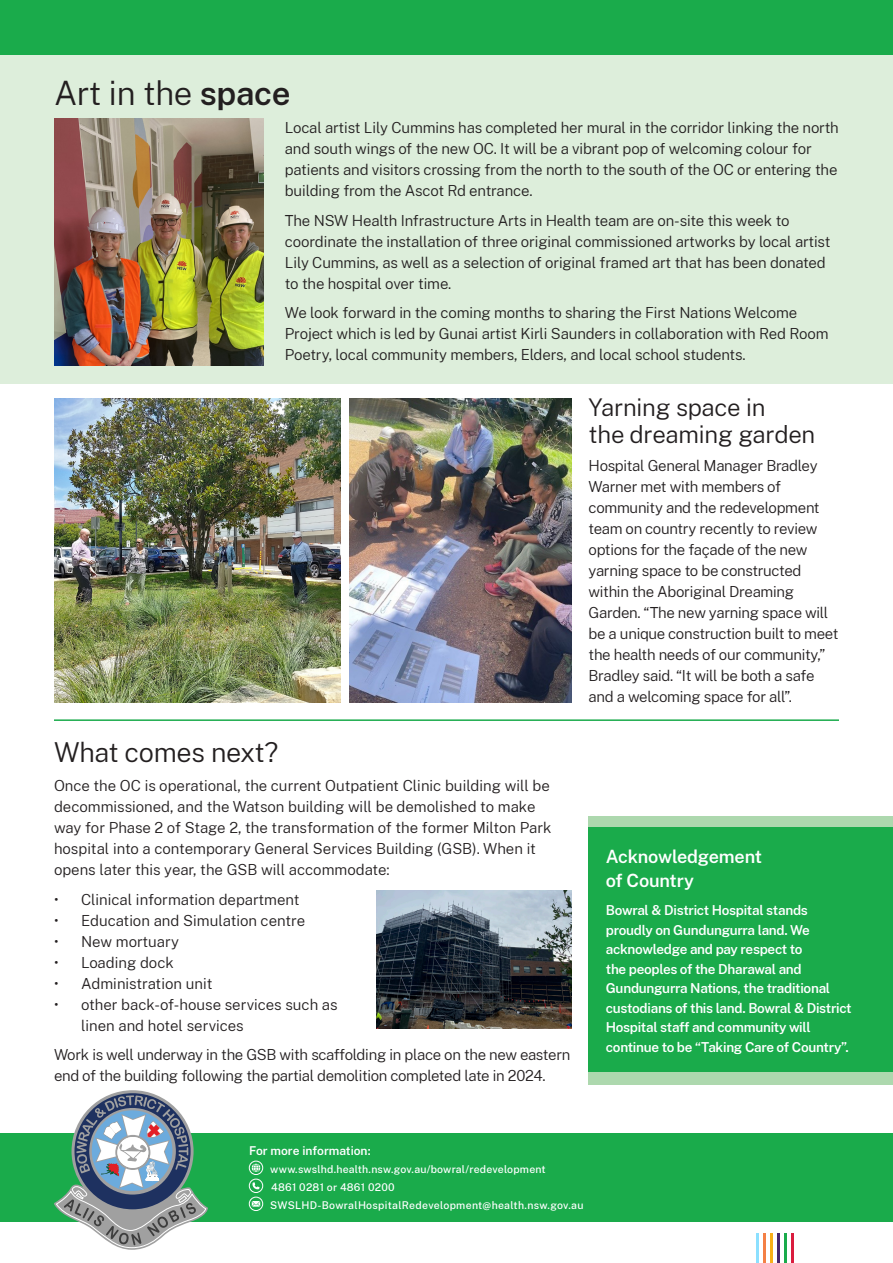
<style>
.page{position:relative;width:893px;height:1263px;background:#fff}
.page>*{position:absolute;margin:0;border:0;box-sizing:border-box;transform-origin:0 0}
.t1{font:300 33px "Public Sans";letter-spacing:-.01em;color:#231f20}
.t2{font:300 27px "Public Sans";letter-spacing:-.01em;color:#231f20}
.t3{font:300 24px/27px "Public Sans";letter-spacing:-.01em;color:#231f20}
.t4{font:600 18px/24px "Public Sans";letter-spacing:-.01em;color:#fff}
.t5{font:300 15px/21px "Public Sans";letter-spacing:-.01em;color:#231f20}
.t6{font:600 13.5px/19.5px "Public Sans";letter-spacing:-.02em;color:#fff}
.t7{font:600 12px "Public Sans";color:#fff}
.t8{font:500 10.5px/18px "Public Sans";letter-spacing:.02em;color:#fff}
.s1{font-weight:600}
</style>
<div class="page">
<div style="left:0;top:54px;width:893px;height:329px;background:#ddeedb"></div>
<div style="left:0;top:0;width:893px;height:54px;background:#1aab4b"></div>
<div style="left:589px;top:824px;width:304px;height:248px;background:#1aab4b"></div>
<div style="left:589px;top:1072px;width:304px;height:12px;background:#add8ae"></div>
<div style="left:589px;top:816px;width:304px;height:10px;background:#add8ae"></div>
<div style="left:0;top:1133px;width:893px;height:88px;background:#1aab4b"></div>
<div style="left:249px;top:1161px;width:14px;height:14px;border:1px solid #fff;border-radius:50%"></div>
<svg style="left:252px;top:1163px;width:8px;height:9px"></svg>
<div style="left:249px;top:1179px;width:14px;height:14px;border:1px solid #fff;border-radius:50%"></div>
<svg style="left:252px;top:1182px;width:8px;height:7px"></svg>
<div style="left:249px;top:1197px;width:14px;height:14px;border:1px solid #fff;border-radius:50%"></div>
<svg style="left:252px;top:1201px;width:8px;height:5px"></svg>
<svg style="left:54px;top:1090px;width:154px;height:160px"></svg>
<hr style="left:757px;top:1234px;width:2px;height:29px;background:#8ce0ff">
<hr style="left:764px;top:1234px;width:2px;height:29px;background:#f48045">
<hr style="left:771px;top:1234px;width:2px;height:29px;background:#f8b018">
<hr style="left:778px;top:1234px;width:2px;height:29px;background:#45266d">
<hr style="left:785px;top:1234px;width:2px;height:29px;background:#1aab4b">
<hr style="left:792px;top:1234px;width:2px;height:29px;background:#da1d3e">
<img style="left:54px;top:119px;width:210px;height:246px">
<img style="left:54px;top:399px;width:286px;height:303px">
<img style="left:349px;top:399px;width:222px;height:303px">
<hr style="left:54px;top:719px;width:785px;height:2px;background:#1aab4b">
<img style="left:376px;top:891px;width:195px;height:138px">
<p class="t1" style="left:54px;top:70px;width:238px">Art in the <span class="s1">space</span></p>
<p class="t5" style="left:285px;top:116px;width:555px">Local artist Lily Cummins has completed her mural in the corridor linking the north and south wings of the new OC. It will be a vibrant pop of welcoming colour for patients and visitors crossing from the north to the south of the OC or entering the building from the Ascot Rd entrance.</p>
<p class="t5" style="left:285px;top:209px;width:547px">The NSW Health Infrastructure Arts in Health team are on-site this week to coordinate the installation of three original commissioned artworks by local artist Lily Cummins, as well as a selection of original framed art that has been donated to the hospital over time.</p>
<p class="t5" style="left:285px;top:301px;width:545px">We look forward in the coming months to sharing the First Nations Welcome<br>Project which is led by Gunai artist Kirli Saunders in collaboration with Red Room<br>Poetry, local community members, Elders, and local school students.</p>
<p class="t2" style="left:54px;top:733px;width:226px">What comes next?</p>
<p class="t5" style="left:54px;top:774px;width:499px">Once the OC is operational, the current Outpatient Clinic building will be decommissioned, and the Watson building will be demolished to make way for Phase 2 of Stage 2, the transformation of the former Milton Park hospital into a contemporary General Services Building (GSB). When it opens later this year, the GSB will accommodate:</p>
<p class="t5" style="left:54px;top:888px;width:247px">• Clinical information department</p>
<p class="t5" style="left:54px;top:909px;width:253px">• Education and Simulation centre</p>
<p class="t5" style="left:54px;top:930px;width:127px">• New mortuary</p>
<p class="t5" style="left:54px;top:951px;width:121px">• Loading dock</p>
<p class="t5" style="left:54px;top:972px;width:160px">• Administration unit</p>
<p class="t5" style="left:81px;top:993px;width:258px;text-indent:-27px">• other back-of-house services such as linen and hotel services</p>
<p class="t5" style="left:54px;top:1043px;width:518px">Work is well underway in the GSB with scaffolding in place on the new eastern end of the building following the partial demolition completed late in 2024.</p>
<p class="t3" style="left:589px;top:392px;width:228px">Yarning space in<br>the dreaming garden</p>
<p class="t5" style="left:589px;top:454px;width:251px">Hospital General Manager Bradley Warner met with members of community and the redevelopment team on country recently to review options for the façade of the new yarning space to be constructed within the Aboriginal Dreaming Garden. “The new yarning space will be a unique construction built to meet the health needs of our community,” Bradley said. “It will be both a safe and a welcoming space for all”.</p>
<p class="t4" style="left:606px;top:844px;width:158px">Acknowledgement of Country</p>
<p class="t6" style="left:606px;top:900px;width:247px">Bowral &amp; District Hospital stands proudly on Gundungurra land. We acknowledge and pay respect to<br>the peoples of the Dharawal and Gundungurra Nations, the traditional custodians of this land. Bowral &amp; District Hospital staff and community will continue to be “Taking Care of Country”.</p>
<p class="t7" style="left:249px;top:1142px;width:123px">For more information:</p>
<p class="t8" style="left:270px;top:1160px;width:277px">www.swslhd.health.nsw.gov.au/bowral/redevelopment</p>
<p class="t8" style="left:270px;top:1178px;width:315px">4861 0281 or 4861 0200<br>SWSLHD-BowralHospitalRedevelopment@health.nsw.gov.au</p>
</div>
